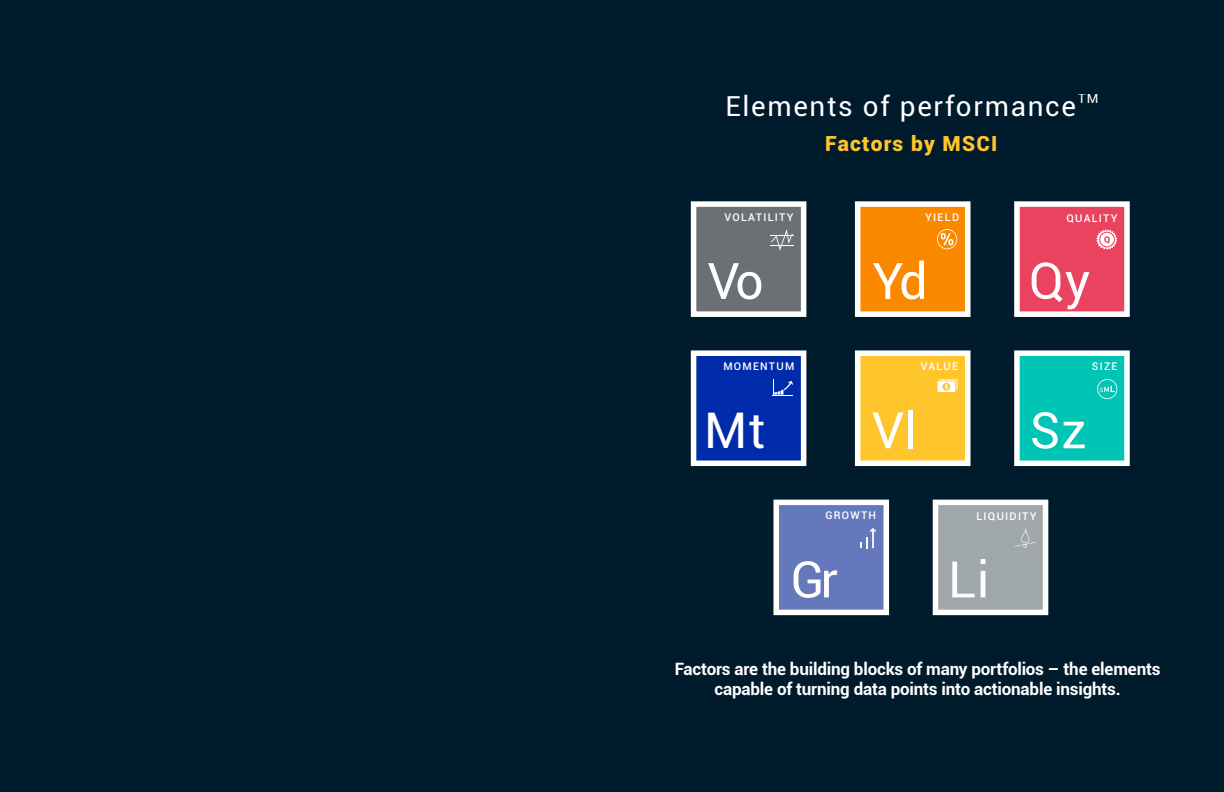
<style>
.page{position:relative;width:1224px;height:792px;background:#001b2b}
.page>*{position:absolute;margin:0;border:0;box-sizing:border-box;transform-origin:0 0}
.t1{font:50.3px "Roboto";letter-spacing:.015em;color:#fff}
.t2{font:49.7px "Roboto";color:#fff}
.t3{font:27.8px "Roboto";letter-spacing:.06em;color:#fff}
.t4{font:900 21px "Roboto";letter-spacing:.06em;color:#ffc52d}
.t5{font:700 17px/20.4px "Roboto";letter-spacing:-.01em;color:#fff;text-align:center}
.t6{font:13.4px "Roboto";color:#fff}
.t7{font:500 10.7px "Roboto";letter-spacing:.115em;color:#fff}
</style>
<div class="page">
<svg style="left:691px;top:201px;width:115px;height:116px;background:#868a8e"></svg>
<svg style="left:855px;top:201px;width:116px;height:116px;background:#f89e30"></svg>
<svg style="left:691px;top:350px;width:115px;height:116px;background:#2e51b9"></svg>
<svg style="left:1014px;top:350px;width:116px;height:116px;background:#2fcdc0"></svg>
<svg style="left:855px;top:350px;width:116px;height:116px;background:#fcce55"></svg>
<svg style="left:1014px;top:201px;width:116px;height:116px;background:#ec677e"></svg>
<svg style="left:773px;top:500px;width:116px;height:115px;background:#8090c6"></svg>
<svg style="left:933px;top:500px;width:115px;height:115px;background:#b0b6b8"></svg>
<p class="t3" style="left:725px;top:87px;width:352px">Elements of performance</p>
<p class="t6" style="left:1078px;top:89px;width:22px">TM</p>
<p class="t4" style="left:825px;top:128px;width:174px">Factors by MSCI</p>
<p class="t7" style="left:724px;top:210px;width:71px">VOLATILITY</p>
<p class="t7" style="left:925px;top:210px;width:35px">YIELD</p>
<p class="t7" style="left:1067px;top:210px;width:53px">QUALITY</p>
<p class="t1" style="left:708px;top:246px;width:58px">Vo</p>
<p class="t1" style="left:872px;top:246px;width:57px">Yd</p>
<p class="t1" style="left:1029px;top:246px;width:63px">Qy</p>
<p class="t7" style="left:723px;top:359px;width:73px">MOMENTUM</p>
<p class="t2" style="left:704px;top:395px;width:62px">Mt</p>
<p class="t7" style="left:921px;top:359px;width:39px">VALUE</p>
<p class="t7" style="left:1092px;top:359px;width:27px">SIZE</p>
<p class="t1" style="left:872px;top:395px;width:47px">Vl</p>
<p class="t1" style="left:1030px;top:395px;width:58px">Sz</p>
<p class="t7" style="left:825px;top:508px;width:52px">GROWTH</p>
<p class="t7" style="left:976px;top:508px;width:62px">LIQUIDITY</p>
<p class="t1" style="left:791px;top:544px;width:49px">Gr</p>
<p class="t1" style="left:948px;top:544px;width:43px">Li</p>
<p class="t5" style="left:675px;top:658px;width:487px">Factors are the building blocks of many portfolios – the elements capable of turning data points into actionable insights.</p>
</div>
